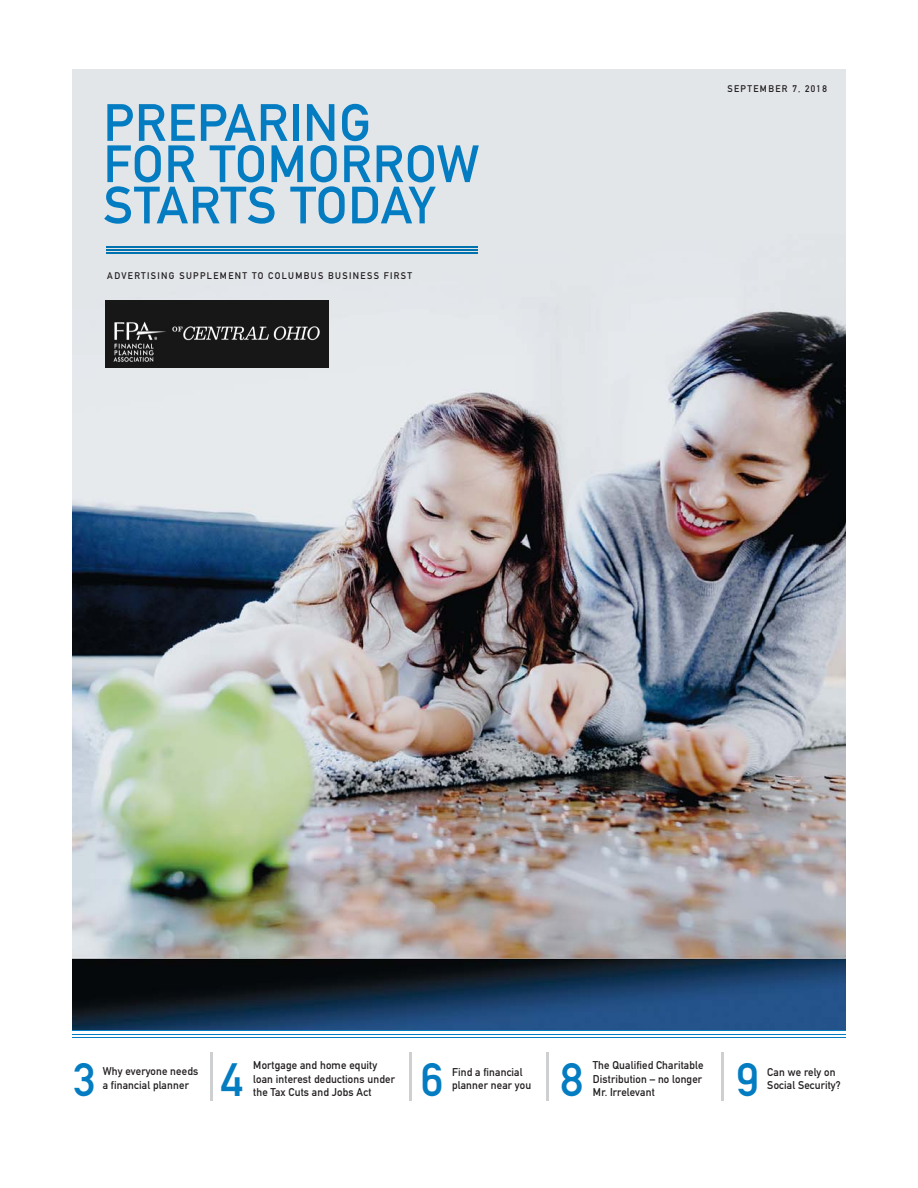
<style>
.page{position:relative;width:918px;height:1188px;background:#fff}
.page>*{position:absolute;margin:0;border:0;box-sizing:border-box;transform-origin:0 0}
.t1{font:700 51.6px/41.2px "DIN Alternate";color:#047cc1}
.t2{font:700 46.05px "DIN Alternate";color:#047cc1}
.t3{font:700 11.1px/13.6px "DIN Alternate";color:#231f20}
.t4{font:700 9.6px "DIN Alternate";letter-spacing:.125em;color:#231f20}
</style>
<div class="page">
<img style="left:72px;top:69px;width:773px;height:960px">
<img style="left:106px;top:300px;width:222px;height:67px">
<hr style="left:72px;top:1031px;width:773px;height:1px;background:#047cc1">
<hr style="left:72px;top:1034px;width:773px;height:1px;background:#047cc1">
<hr style="left:72px;top:1037px;width:773px;height:1px;background:#047cc1">
<hr style="left:210px;top:1053px;width:2px;height:48px;background:#cdcfd0">
<hr style="left:409px;top:1053px;width:2px;height:48px;background:#cdcfd0">
<hr style="left:546px;top:1053px;width:2px;height:48px;background:#cdcfd0">
<hr style="left:722px;top:1053px;width:2px;height:48px;background:#cdcfd0">
<hr style="left:106px;top:246px;width:372px;height:1px;background:#0072ae">
<hr style="left:106px;top:249px;width:372px;height:1px;background:#0072ae">
<hr style="left:106px;top:252px;width:372px;height:1px;background:#0072ae">
<h1 class="t1" style="left:104px;top:107px;width:379px">PREPARING<br>FOR TOMORROW<br>STARTS TODAY</h1>
<p class="t4" style="left:107px;top:272px;width:306px">ADVERTISING SUPPLEMENT TO COLUMBUS BUSINESS FIRST</p>
<p class="t4" style="left:727px;top:85px;width:101px">SEPTEMBER 7, 2018</p>
<p class="t3" style="left:593px;top:1059px;width:112px">The Qualified Charitable<br>Distribution – no longer</p>
<p class="t3" style="left:103px;top:1065px;width:97px">Why everyone needs a financial planner</p>
<p class="t3" style="left:253px;top:1059px;width:143px">Mortgage and home equity loan interest deductions under the Tax Cuts and Jobs Act</p>
<p class="t3" style="left:452px;top:1066px;width:81px">Find a financial planner near you</p>
<p class="t3" style="left:767px;top:1066px;width:70px">Can we rely on</p>
<h2 class="t2" style="left:74px;top:1063px;width:24px">3</h2>
<h2 class="t2" style="left:221px;top:1063px;width:24px">4</h2>
<h2 class="t2" style="left:421px;top:1063px;width:24px">6</h2>
<h2 class="t2" style="left:736px;top:1063px;width:24px">9</h2>
<h2 class="t2" style="left:561px;top:1063px;width:24px">8</h2>
<p class="t3" style="left:767px;top:1080px;width:75px">Social Security?</p>
<p class="t3" style="left:593px;top:1087px;width:63px">Mr. Irrelevant</p>
</div>
